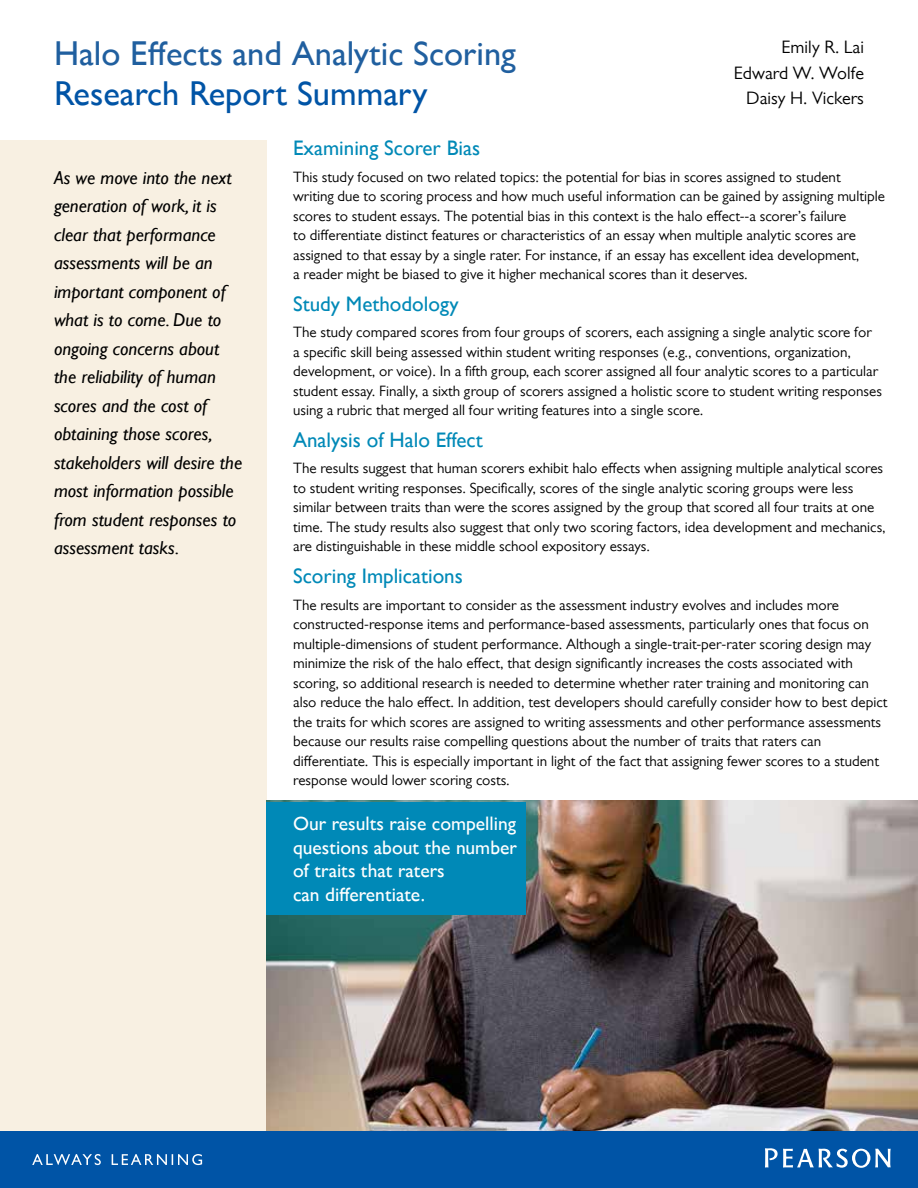
<style>
.page{position:relative;width:918px;height:1188px;background:#fff}
.page>*{position:absolute;margin:0;border:0;box-sizing:border-box;transform-origin:0 0}
.t1{font:500 34.5px "Gill Sans MT Pro";color:#205f9f}
.t2{font:500 34.5px "Gill Sans MT Pro";color:#0054a6}
.t3{font:21px "Gill Sans";color:#0089b7}
.t4{font:500 19.5px/23.4px "Gill Sans MT Pro";color:#fff}
.t5{font:italic 18.75px/28.5px "Gill Sans";color:#000}
.t6{font:18px/25.5px "Gill Sans MT Pro";color:#000;text-align:right}
.t7{font:15px/19.5px "Gill Sans MT Pro";color:#000}
</style>
<div class="page">
<div style="left:0;top:141px;width:266px;height:1004px;background:#f8f0e2"></div>
<img style="left:266px;top:800px;width:652px;height:331px">
<div style="left:266px;top:802px;width:260px;height:112px;background:#0089b7"></div>
<div style="left:0;top:1131px;width:918px;height:57px;background:#0054a6"></div>
<svg style="left:765px;top:1148px;width:126px;height:20px"></svg>
<svg style="left:32px;top:1154px;width:170px;height:11px"></svg>
<h1 class="t1" style="left:54px;top:33px;width:463px">Halo Effects and Analytic Scoring</h1>
<h1 class="t2" style="left:54px;top:73px;width:375px">Research Report Summary</h1>
<p class="t6" style="left:734px;top:34px;width:132px">Emily R. Lai<br>Edward W. Wolfe<br>Daisy H. Vickers</p>
<p class="t5" style="left:54px;top:163px;width:190px">As we move into the next generation of work, it is clear that performance assessments will be an important component of what is to come. Due to ongoing concerns about the reliability of human scores and the cost of obtaining those scores, stakeholders will desire the most information possible from student responses to assessment tasks.</p>
<h2 class="t3" style="left:293px;top:136px;width:189px">Examining Scorer Bias</h2>
<p class="t7" style="left:293px;top:167px;width:593px">This study focused on two related topics: the potential for bias in scores assigned to student writing due to scoring process and how much useful information can be gained by assigning multiple scores to student essays. The potential bias in this context is the halo effect--a scorer’s failure<br>to differentiate distinct features or characteristics of an essay when multiple analytic scores are assigned to that essay by a single rater. For instance, if an essay has excellent idea development,<br>a reader might be biased to give it higher mechanical scores than it deserves.</p>
<h2 class="t3" style="left:293px;top:292px;width:167px">Study Methodology</h2>
<p class="t7" style="left:293px;top:322px;width:590px">The study compared scores from four groups of scorers, each assigning a single analytic score for<br>a specific skill being assessed within student writing responses (e.g., conventions, organization, development, or voice). In a fifth group, each scorer assigned all four analytic scores to a particular student essay. Finally, a sixth group of scorers assigned a holistic score to student writing responses using a rubric that merged all four writing features into a single score.</p>
<h2 class="t3" style="left:293px;top:428px;width:191px">Analysis of Halo Effect</h2>
<p class="t7" style="left:293px;top:459px;width:594px">The results suggest that human scorers exhibit halo effects when assigning multiple analytical scores to student writing responses. Specifically, scores of the single analytic scoring groups were less similar between traits than were the scores assigned by the group that scored all four traits at one time. The study results also suggest that only two scoring factors, idea development and mechanics, are distinguishable in these middle school expository essays.</p>
<h2 class="t3" style="left:293px;top:564px;width:171px">Scoring Implications</h2>
<p class="t7" style="left:293px;top:595px;width:596px">The results are important to consider as the assessment industry evolves and includes more constructed-response items and performance-based assessments, particularly ones that focus on multiple-dimensions of student performance. Although a single-trait-per-rater scoring design may minimize the risk of the halo effect, that design significantly increases the costs associated with scoring, so additional research is needed to determine whether rater training and monitoring can also reduce the halo effect. In addition, test developers should carefully consider how to best depict the traits for which scores are assigned to writing assessments and other performance assessments because our results raise compelling questions about the number of traits that raters can differentiate. This is especially important in light of the fact that assigning fewer scores to a student response would lower scoring costs.</p>
<h3 class="t4" style="left:293px;top:812px;width:225px">Our results raise compelling questions about the number of traits that raters<br>can differentiate.</h3>
</div>
